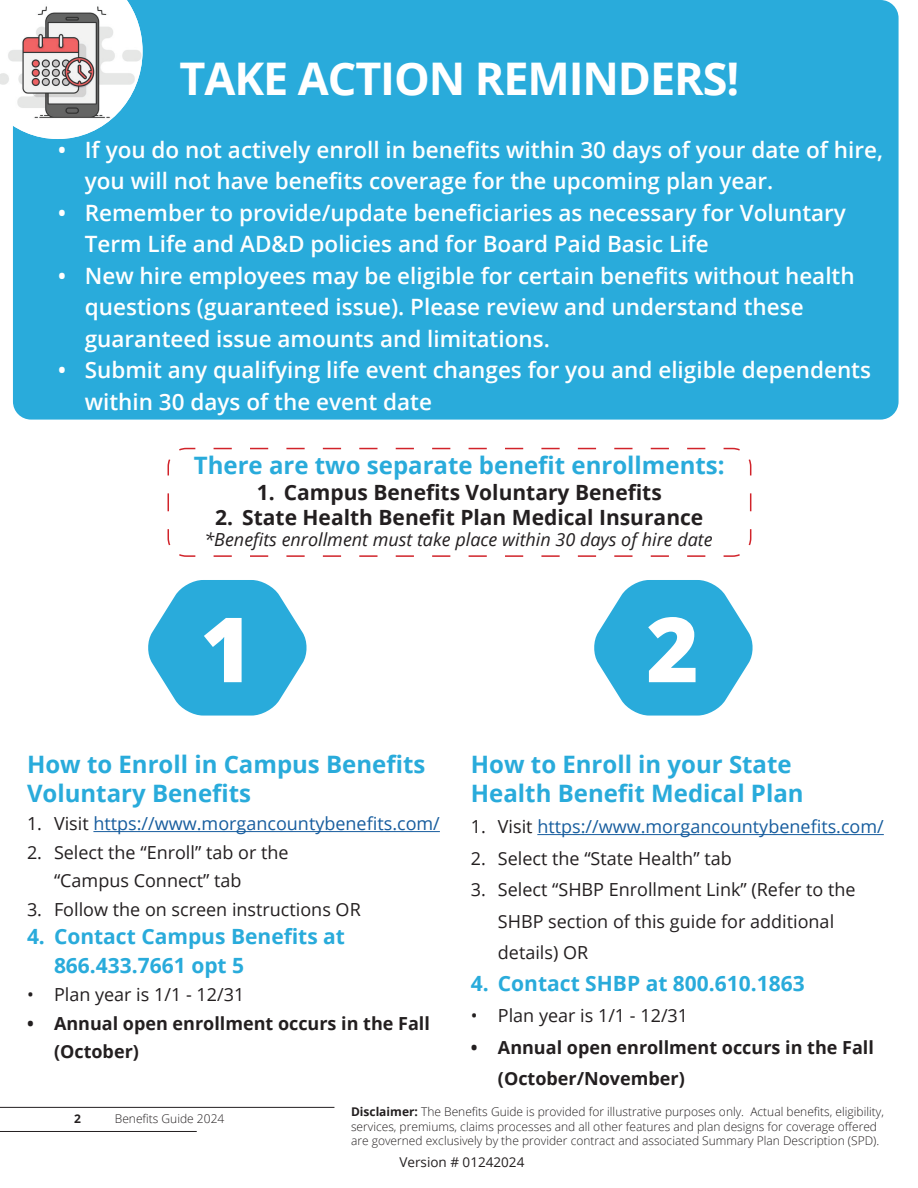
<style>
.page{position:relative;width:918px;height:1188px;background:#fff}
.page>*{position:absolute;margin:0;border:0;box-sizing:border-box;transform-origin:0 0}
.t1{font:800 90px "Open Sans";color:#fff}
.t2{font:700 45px "Open Sans";letter-spacing:-.025em;color:#fff}
.t3{font:700 24px/28.8px "Open Sans";color:#29abdb}
.t4{font:600 22.5px/31.5px "Open Sans";color:#fff}
.t5{font:700 21px "Open Sans";color:#231f20}
.t6{font:700 21px/28.5px "Open Sans";color:#29abdb}
.t7{font:18px/31.5px "Open Sans";color:#231f20}
.t8{font:700 18px/28.5px "Open Sans";color:#231f20}
.t9{font:18px "Open Sans";color:#175d9e}
.t10{font:italic 18px "Open Sans";color:#231f20}
.t11{font:13.5px "Open Sans";color:#231f20}
.t12{font:300 12px/14.4px "Open Sans";color:#231f20}
.t13{font:700 12px "Open Sans";color:#231f20}
.s1{color:#231f20}
.s2{font-weight:700}
</style>
<div class="page">
<hr style="left:0;top:1107px;width:334px;height:1px;background:#231f20">
<hr style="left:0;top:1131px;width:197px;height:1px;background:#231f20">
<div style="left:13px;top:0;width:886px;height:420px;background:#29abdb;border-radius:18px"></div>
<svg style="left:167px;top:447px;width:585px;height:110px"></svg>
<svg style="left:594px;top:580px;width:159px;height:136px"></svg>
<svg style="left:148px;top:580px;width:159px;height:136px"></svg>
<hr style="left:93px;top:831px;width:347px;height:1px;background:#175d9e">
<hr style="left:537px;top:834px;width:347px;height:1px;background:#175d9e">
<img style="left:0;top:0;width:143px;height:139px">
<h2 class="t2" style="left:180px;top:47px;width:561px">TAKE ACTION REMINDERS!</h2>
<h2 class="t2" style="left:43px;top:55px;width:342px">INTRODUCTION</h2>
<p class="t4" style="left:85px;top:133px;width:800px;text-indent:-27px">• If you do not actively enroll in benefits within 30 days of your date of hire, you will not have benefits coverage for the upcoming plan year.</p>
<p class="t4" style="left:85px;top:196px;width:763px;text-indent:-27px">• Remember to provide/update beneficiaries as necessary for Voluntary<br>Term Life and AD&amp;D policies and for Board Paid Basic Life</p>
<p class="t4" style="left:85px;top:259px;width:771px;text-indent:-27px">• New hire employees may be eligible for certain benefits without health questions (guaranteed issue). Please review and understand these guaranteed issue amounts and limitations.</p>
<p class="t4" style="left:85px;top:354px;width:788px;text-indent:-27px">• Submit any qualifying life event changes for you and eligible dependents within 30 days of the event date</p>
<p class="t3" style="left:194px;top:451px;width:532px">There are two separate benefit enrollments:</p>
<p class="t5" style="left:257px;top:477px;width:407px">1. Campus Benefits Voluntary Benefits</p>
<p class="t5" style="left:215px;top:502px;width:490px">2. State Health Benefit Plan Medical Insurance</p>
<p class="t10" style="left:204px;top:528px;width:510px">*Benefits enrollment must take place within 30 days of hire date</p>
<h1 class="t1" style="left:200px;top:581px;width:54px">1</h1>
<h1 class="t1" style="left:646px;top:581px;width:54px">2</h1>
<p class="t3" style="left:27px;top:749px;width:400px">How to Enroll in Campus Benefits<br>Voluntary Benefits</p>
<p class="t9" style="left:27px;top:811px;width:414px"><span class="s1">1. Visit</span> https://www.morgancountybenefits.com/</p>
<p class="t7" style="left:54px;top:837px;width:236px;line-height:28.5px;text-indent:-27px">2. Select the “Enroll” tab or the “Campus Connect” tab</p>
<p class="t7" style="left:27px;top:893px;width:335px">3. Follow the on screen instructions OR</p>
<p class="t6" style="left:54px;top:922px;width:293px;text-indent:-27px">4. Contact Campus Benefits at<br>866.433.7661 opt 5</p>
<p class="t7" style="left:27px;top:978px;width:219px">• Plan year is 1/1 - 12/31</p>
<p class="t8" style="left:54px;top:1008px;width:377px;text-indent:-27px">• Annual open enrollment occurs in the Fall (October)</p>
<p class="t3" style="left:471px;top:749px;width:334px">How to Enroll in your State<br>Health Benefit Medical Plan</p>
<p class="t9" style="left:471px;top:814px;width:414px"><span class="s1">1. Visit</span> https://www.morgancountybenefits.com/</p>
<p class="t7" style="left:471px;top:842px;width:262px">2. Select the “State Health” tab</p>
<p class="t7" style="left:498px;top:873px;width:359px;text-indent:-27px">3. Select “SHBP Enrollment Link” (Refer to the<br>SHBP section of this guide for additional details) OR</p>
<p class="t6" style="left:471px;top:968px;width:335px">4. Contact SHBP at 800.610.1863</p>
<p class="t7" style="left:471px;top:999px;width:219px">• Plan year is 1/1 - 12/31</p>
<p class="t8" style="left:498px;top:1031px;width:377px;line-height:31.5px;text-indent:-27px">• Annual open enrollment occurs in the Fall (October/November)</p>
<p class="t13" style="left:74px;top:1110px;width:8px">2</p>
<p class="t12" style="left:115px;top:1111px;width:111px">Benefits Guide 2024</p>
<p class="t12" style="left:351px;top:1104px;width:535px"><span class="s2">Disclaimer:</span> The Benefits Guide is provided for illustrative purposes only. Actual benefits, eligibility, services, premiums, claims processes and all other features and plan designs for coverage offered are governed exclusively by the provider contract and associated Summary Plan Description (SPD).</p>
<p class="t11" style="left:400px;top:1153px;width:126px">Version # 01242024</p>
</div>
